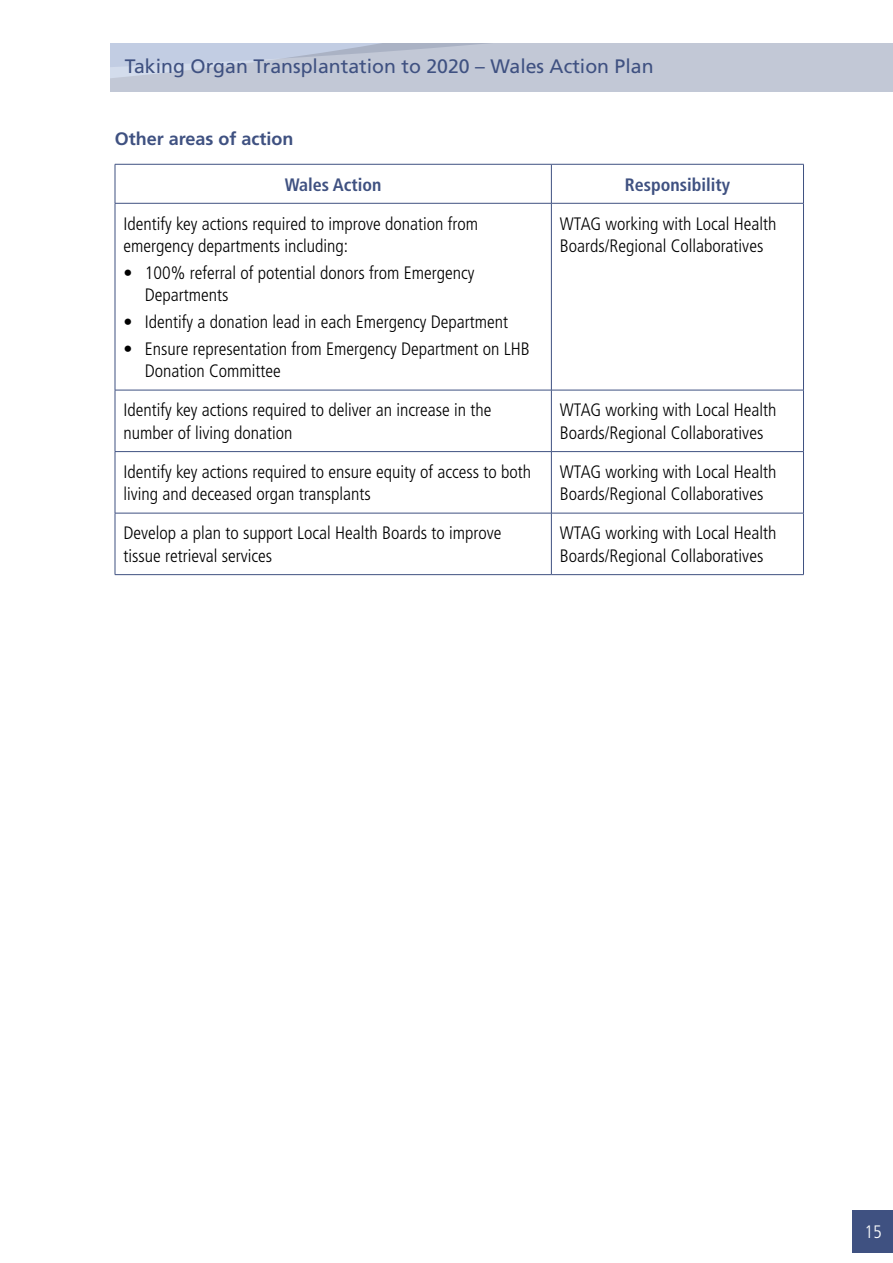
<style>
.page{position:relative;width:893px;height:1263px;background:#fff}
.page>*{position:absolute;margin:0;border:0;box-sizing:border-box;transform-origin:0 0}
.t1{font:19.5px "Frutiger LT Std";color:#3f5181}
.Table_text{font:300 condensed 18px/22.5px "Frutiger";color:#000}
.Bullets{font:300 condensed 18px/22.5px "Frutiger LT Std";color:#000}
.Table_text-2{font:700 condensed 18px "Frutiger LT Std";color:#3f5181}
.Text{font:700 18px "Frutiger LT Std";color:#3f5181}
.t2{font:300 condensed 18px "Frutiger";color:#fff}
</style>
<div class="page">
<div style="left:111px;top:43px;width:782px;height:49px;background:#c2c8d6"></div>
<svg style="left:111px;top:43px;width:378px;height:35px"></svg>
<div style="left:853px;top:1210px;width:40px;height:42px;background:#3f5181"></div>
<hr style="left:115px;top:164px;width:436px;height:1px;background:#3f5181">
<hr style="left:115px;top:164px;width:1px;height:39px;background:#3f5181">
<hr style="left:551px;top:164px;width:253px;height:1px;background:#3f5181">
<hr style="left:551px;top:164px;width:1px;height:39px;background:#3f5181">
<hr style="left:803px;top:164px;width:1px;height:39px;background:#3f5181">
<hr style="left:115px;top:203px;width:436px;height:1px;background:#3f5181">
<hr style="left:115px;top:203px;width:1px;height:187px;background:#3f5181">
<hr style="left:551px;top:203px;width:253px;height:1px;background:#3f5181">
<hr style="left:551px;top:203px;width:1px;height:187px;background:#3f5181">
<hr style="left:803px;top:203px;width:1px;height:187px;background:#3f5181">
<hr style="left:115px;top:390px;width:436px;height:1px;background:#3f5181">
<hr style="left:115px;top:390px;width:1px;height:61px;background:#3f5181">
<hr style="left:551px;top:390px;width:253px;height:1px;background:#3f5181">
<hr style="left:551px;top:390px;width:1px;height:61px;background:#3f5181">
<hr style="left:803px;top:390px;width:1px;height:61px;background:#3f5181">
<hr style="left:115px;top:451px;width:436px;height:1px;background:#3f5181">
<hr style="left:115px;top:452px;width:1px;height:61px;background:#3f5181">
<hr style="left:551px;top:451px;width:253px;height:1px;background:#3f5181">
<hr style="left:551px;top:452px;width:1px;height:61px;background:#3f5181">
<hr style="left:803px;top:452px;width:1px;height:61px;background:#3f5181">
<hr style="left:115px;top:513px;width:436px;height:1px;background:#3f5181">
<hr style="left:115px;top:513px;width:1px;height:61px;background:#3f5181">
<hr style="left:551px;top:513px;width:253px;height:1px;background:#3f5181">
<hr style="left:551px;top:513px;width:1px;height:61px;background:#3f5181">
<hr style="left:803px;top:513px;width:1px;height:61px;background:#3f5181">
<hr style="left:115px;top:574px;width:436px;height:1px;background:#3f5181">
<hr style="left:551px;top:574px;width:253px;height:1px;background:#3f5181">
<p class="t1" style="left:125px;top:55px;width:530px">Taking Organ Transplantation to 2020 – Wales Action Plan</p>
<p class="Text" style="left:115px;top:128px;width:180px">Other areas of action</p>
<p class="Table_text-2" style="left:285px;top:174px;width:98px">Wales Action</p>
<p class="Table_text-2" style="left:625px;top:174px;width:107px">Responsibility</p>
<p class="Table_text" style="left:123px;top:212px;width:356px">Identify key actions required to improve donation from emergency departments including:</p>
<p class="Bullets" style="left:145px;top:262px;width:331px;text-indent:-21px">• 100% referral of potential donors from Emergency<br>Departments</p>
<p class="Bullets" style="left:123px;top:311px;width:386px">• Identify a donation lead in each Emergency Department</p>
<p class="Bullets" style="left:145px;top:338px;width:387px;text-indent:-21px">• Ensure representation from Emergency Department on LHB<br>Donation Committee</p>
<p class="Table_text" style="left:560px;top:212px;width:218px">WTAG working with Local Health<br>Boards/Regional Collaboratives</p>
<p class="Table_text" style="left:123px;top:399px;width:369px">Identify key actions required to deliver an increase in the number of living donation</p>
<p class="Table_text" style="left:560px;top:399px;width:218px">WTAG working with Local Health<br>Boards/Regional Collaboratives</p>
<p class="Table_text" style="left:123px;top:461px;width:409px">Identify key actions required to ensure equity of access to both living and deceased organ transplants</p>
<p class="Table_text" style="left:560px;top:461px;width:218px">WTAG working with Local Health<br>Boards/Regional Collaboratives</p>
<p class="Table_text" style="left:123px;top:522px;width:380px">Develop a plan to support Local Health Boards to improve tissue retrieval services</p>
<p class="Table_text" style="left:560px;top:522px;width:218px">WTAG working with Local Health<br>Boards/Regional Collaboratives</p>
<p class="t2" style="left:865px;top:1221px;width:19px">15</p>
</div>
